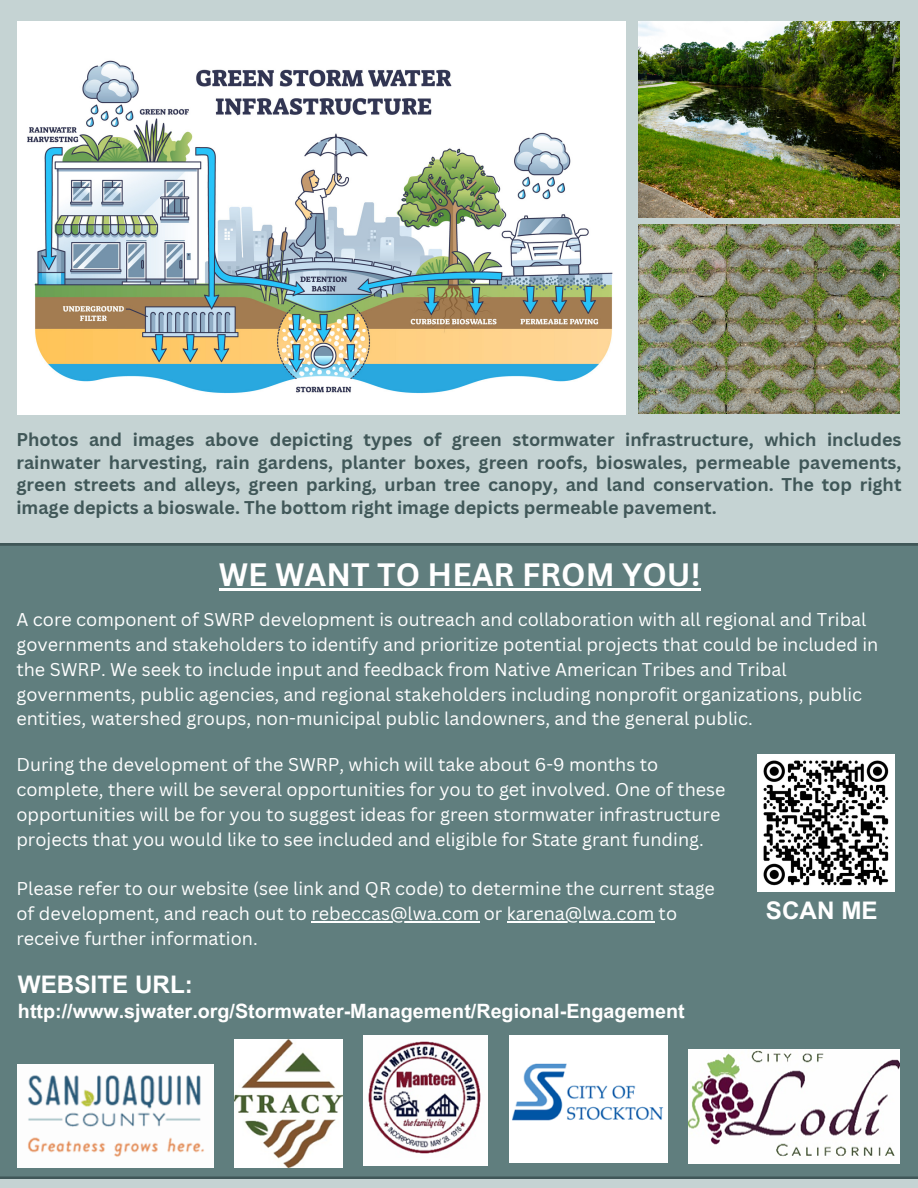
<style>
.page{position:relative;width:918px;height:1188px;background:#c5d3d3}
.page>*{position:absolute;margin:0;border:0;box-sizing:border-box;transform-origin:0 0}
.t1{font:700 31.5px "Canva Sans";color:#fff}
.t2{font:700 24.3px "Arial MT Pro";color:#fff}
.t3{font:700 19.8px "Arial MT Pro";color:#fff}
.t4{font:18px/24.8px "Canva Sans";color:#fff}
.t5{font:700 18px/22.5px "Canva Sans";color:#405758;text-align:justify}
</style>
<div class="page">
<div style="left:0;top:544px;width:918px;height:635px;background:#607e7e"></div>
<img style="left:18px;top:21px;width:607px;height:393px">
<img style="left:639px;top:21px;width:261px;height:196px">
<img style="left:639px;top:225px;width:261px;height:189px">
<hr style="left:219px;top:588px;width:482px;height:2px;background:#fff">
<img style="left:509px;top:1036px;width:159px;height:127px">
<img style="left:688px;top:1050px;width:212px;height:113px">
<img style="left:364px;top:1036px;width:123px;height:129px">
<img style="left:234px;top:1040px;width:108px;height:128px">
<div style="left:18px;top:1064px;width:196px;height:104px;background:#fdfdfd"></div>
<img style="left:28px;top:1075px;width:176px;height:82px">
<hr style="left:311px;top:921px;width:168px;height:1px;background:#fff">
<hr style="left:507px;top:921px;width:147px;height:1px;background:#fff">
<img style="left:758px;top:754px;width:137px;height:137px">
<p class="t5" style="left:16px;top:428px;width:887px">Photos and images above depicting types of green stormwater infrastructure, which includes rainwater harvesting, rain gardens, planter boxes, green roofs, bioswales, permeable pavements, green streets and alleys, green parking, urban tree canopy, and land conservation. The top right image depicts a bioswale. The bottom right image depicts permeable pavement.</p>
<p class="t1" style="left:219px;top:552px;width:483px">WE WANT TO HEAR FROM YOU!</p>
<p class="t4" style="left:16px;top:607px;width:864px">A core component of SWRP development is outreach and collaboration with all regional and Tribal governments and stakeholders to identify and prioritize potential projects that could be included in the SWRP. We seek to include input and feedback from Native American Tribes and Tribal governments, public agencies, and regional stakeholders including nonprofit organizations, public entities, watershed groups, non-municipal public landowners, and the general public.</p>
<p class="t4" style="left:16px;top:752px;width:711px">During the development of the SWRP, which will take about 6-9 months to complete, there will be several opportunities for you to get involved. One of these opportunities will be for you to suggest ideas for green stormwater infrastructure projects that you would like to see included and eligible for State grant funding.</p>
<p class="t4" style="left:16px;top:876px;width:700px">Please refer to our website (see link and QR code) to determine the current stage of development, and reach out to rebeccas@lwa.com or karena@lwa.com to receive further information.</p>
<p class="t2" style="left:766px;top:901px;width:113px">SCAN ME</p>
<p class="t2" style="left:18px;top:975px;width:177px">WEBSITE URL:</p>
<p class="t3" style="left:18px;top:1003px;width:668px">http://www.sjwater.org/Stormwater-Management/Regional-Engagement</p>
</div>
